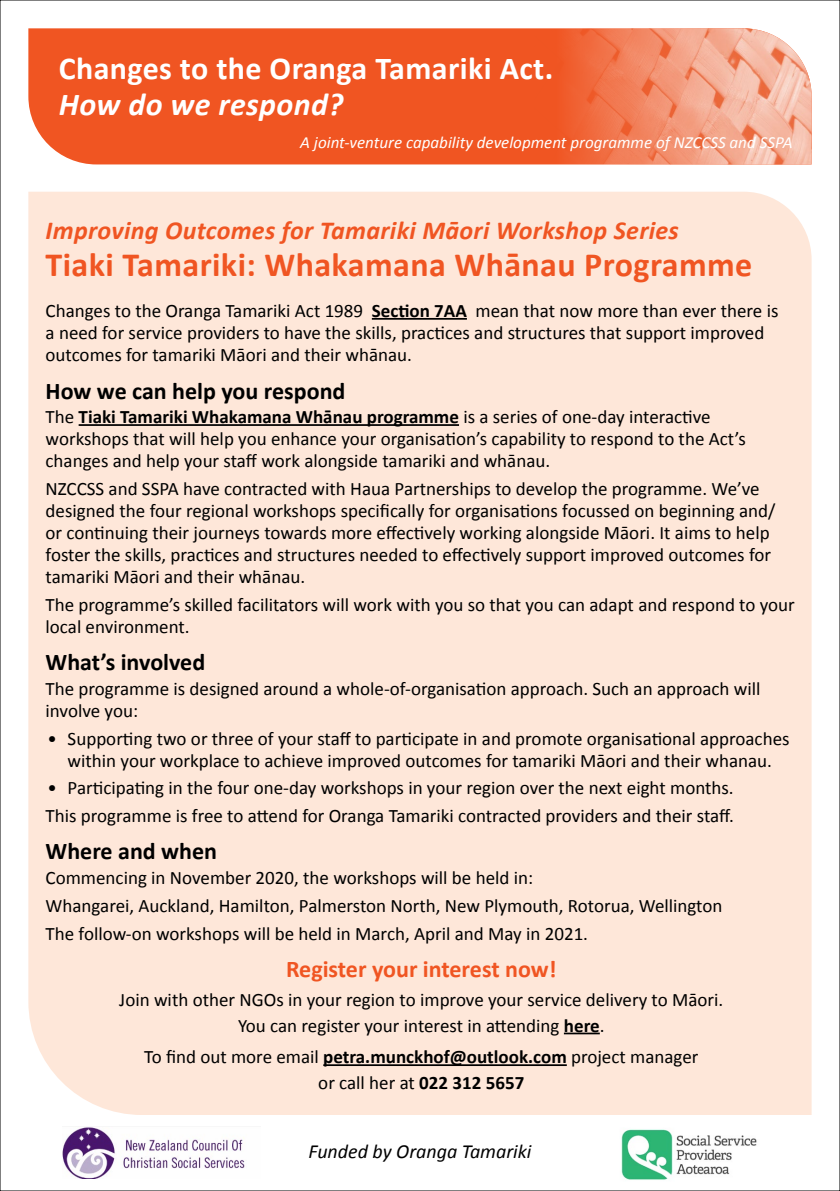
<style>
.page{position:relative;width:840px;height:1191px;background:#fff}
.page>*{position:absolute;margin:0;border:0;box-sizing:border-box;transform-origin:0 0}
.t1{font:700 34px "Calibri";letter-spacing:.01em;color:#f05522}
.t2{font:700 32px "Calibri";letter-spacing:.01em;color:#fff}
.t3{font:italic 700 32px "Calibri";letter-spacing:.01em;color:#fff}
.t4{font:italic 700 26px "Calibri";letter-spacing:.01em;color:#f05522}
.t5{font:700 24px "Calibri";color:#000}
.t6{font:700 24px "Calibri";color:#f05522}
.t7{font:italic 20px "Calibri";color:#000}
.t8{font:19px/22px "Calibri";color:#000}
.t9{font:italic 17px "Calibri";color:#fff}
.s1{font-weight:700}
</style>
<div class="page">
<div style="left:28px;top:192px;width:783px;height:923px;background:#fee7d9"></div>
<img style="left:62px;top:1127px;width:183px;height:51px">
<img style="left:621px;top:1129px;width:136px;height:51px">
<div style="left:28px;top:28px;width:505px;height:136px;background:#f05522"></div>
<img style="left:533px;top:28px;width:278px;height:136px">
<hr style="left:371px;top:318px;width:95px;height:2px;background:#000">
<hr style="left:79px;top:424px;width:380px;height:2px;background:#000">
<hr style="left:563px;top:1032px;width:36px;height:2px;background:#000">
<hr style="left:323px;top:1064px;width:243px;height:2px;background:#000">
<h2 class="t2" style="left:59px;top:48px;width:496px">Changes to the Oranga Tamariki Act.</h2>
<h2 class="t3" style="left:59px;top:84px;width:286px">How do we respond?</h2>
<p class="t9" style="left:300px;top:131px;width:493px">A joint-venture capability development programme of NZCCSS and SSPA</p>
<h3 class="t4" style="left:46px;top:213px;width:634px">Improving Outcomes for Tamariki Māori Workshop Series</h3>
<h1 class="t1" style="left:46px;top:243px;width:708px">Tiaki Tamariki: Whakamana Whānau Programme</h1>
<p class="t8" style="left:46px;top:300px;width:734px">Changes to the Oranga Tamariki Act 1989 <span class="s1">Section 7AA</span> mean that now more than ever there is a need for service providers to have the skills, practices and structures that support improved outcomes for tamariki Māori and their whānau.</p>
<p class="t5" style="left:46px;top:375px;width:301px">How we can help you respond</p>
<p class="t8" style="left:46px;top:406px;width:701px">The <span class="s1">Tiaki Tamariki Whakamana Whānau programme</span> is a series of one-day interactive workshops that will help you enhance your organisation’s capability to respond to the Act’s changes and help your staff work alongside tamariki and whānau.</p>
<p class="t8" style="left:46px;top:478px;width:731px">NZCCSS and SSPA have contracted with Haua Partnerships to develop the programme. We’ve designed the four regional workshops specifically for organisations focussed on beginning and/ or continuing their journeys towards more effectively working alongside Māori. It aims to help foster the skills, practices and structures needed to effectively support improved outcomes for tamariki Māori and their whānau.</p>
<p class="t8" style="left:46px;top:593px;width:750px">The programme’s skilled facilitators will work with you so that you can adapt and respond to your local environment.</p>
<p class="t5" style="left:46px;top:647px;width:161px">What’s involved</p>
<p class="t8" style="left:46px;top:677px;width:716px">The programme is designed around a whole-of-organisation approach. Such an approach will involve you:</p>
<p class="t8" style="left:48px;top:727px;width:743px;text-align:center">• Supporting two or three of your staff to participate in and promote organisational approaches within your workplace to achieve improved outcomes for tamariki Māori and their whanau.</p>
<p class="t8" style="left:46px;top:774px;width:689px;line-height:27.6px">• Participating in the four one-day workshops in your region over the next eight months.<br>This programme is free to attend for Oranga Tamariki contracted providers and their staff.</p>
<p class="t5" style="left:46px;top:836px;width:173px">Where and when</p>
<p class="t8" style="left:46px;top:864px;width:678px;line-height:27.6px">Commencing in November 2020, the workshops will be held in:<br>Whangarei, Auckland, Hamilton, Palmerston North, New Plymouth, Rotorua, Wellington<br>The follow-on workshops will be held in March, April and May in 2021.</p>
<p class="t6" style="left:286px;top:953px;width:272px">Register your interest now!</p>
<p class="t8" style="left:119px;top:986px;width:605px;line-height:26px;text-align:center">Join with other NGOs in your region to improve your service delivery to Māori.<br>You can register your interest in attending <span class="s1">here</span>.</p>
<p class="t8" style="left:144px;top:1044px;width:555px;line-height:26px;text-align:center">To find out more email <span class="s1">petra.munckhof@outlook.com</span> project manager or call her at <span class="s1">022 312 5657</span></p>
<p class="t7" style="left:308px;top:1138px;width:224px">Funded by Oranga Tamariki</p>
</div>
